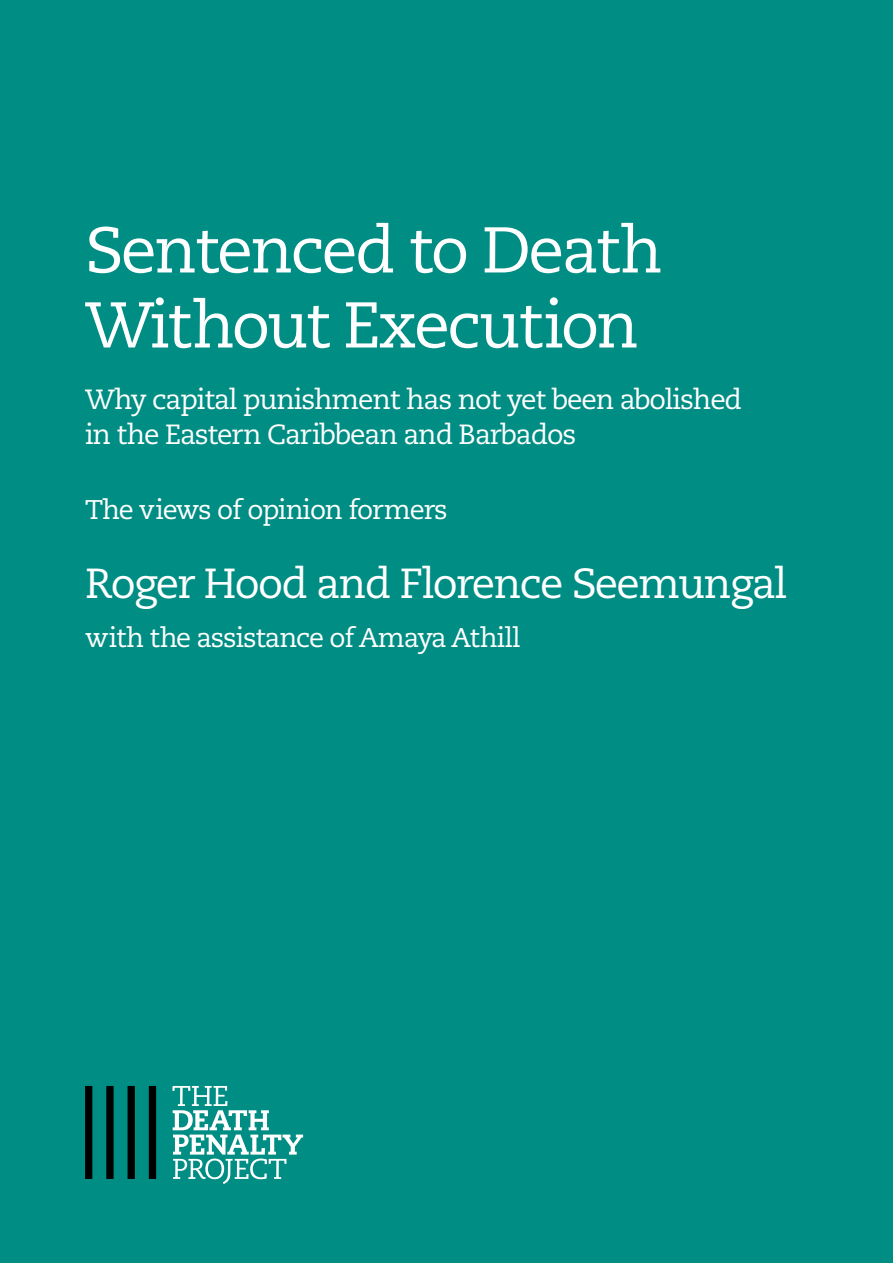
<style>
.page{position:relative;width:893px;height:1263px;background:#008d84}
.page>*{position:absolute;margin:0;border:0;box-sizing:border-box;transform-origin:0 0}
.t1{font:64.5px/75px "Caecilia";letter-spacing:-.04em;color:#fff}
.t2{font:42px "Caecilia";letter-spacing:-.04em;color:#fff}
.t3{font:27.75px/34.5px "Caecilia";letter-spacing:-.04em;color:#fff}
.t4{font:27px "Caecilia";letter-spacing:-.04em;color:#fff}
</style>
<div class="page">
<svg style="left:172px;top:1086px;width:131px;height:98px"></svg>
<div style="left:149px;top:1086px;width:7px;height:93px;background:#000"></div>
<div style="left:128px;top:1086px;width:7px;height:93px;background:#000"></div>
<div style="left:106px;top:1086px;width:8px;height:93px;background:#000"></div>
<div style="left:85px;top:1086px;width:7px;height:93px;background:#000"></div>
<h1 class="t1" style="left:85px;top:214px;width:579px">Sentenced to Death<br>Without Execution</h1>
<p class="t3" style="left:85px;top:383px;width:659px">Why capital punishment has not yet been abolished in the Eastern Caribbean and Barbados</p>
<p class="t4" style="left:85px;top:494px;width:364px">The views of opinion formers</p>
<h2 class="t2" style="left:85px;top:559px;width:704px">Roger Hood and Florence Seemungal</h2>
<p class="t4" style="left:85px;top:622px;width:437px">with the assistance of Amaya Athill</p>
</div>
